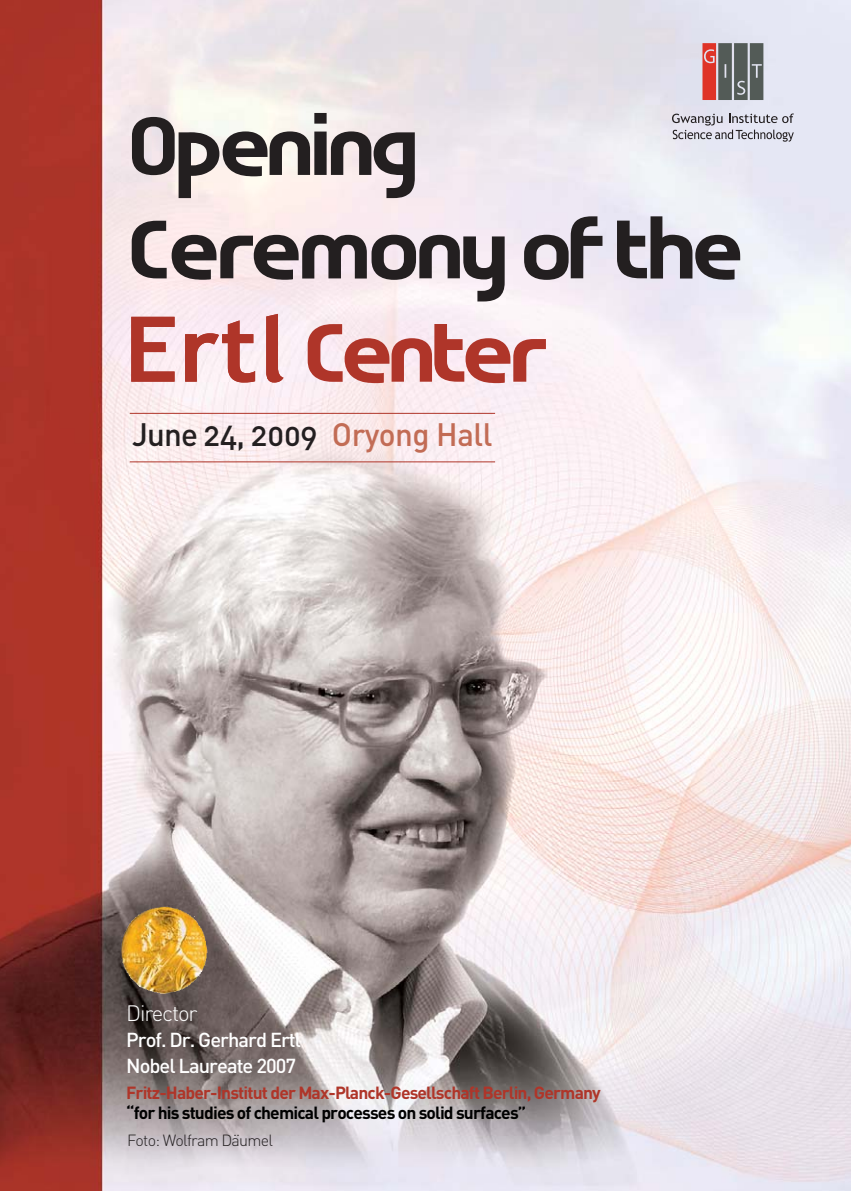
<style>
.page{position:relative;width:851px;height:1191px;background:#fff}
.page>*{position:absolute;margin:0;border:0;box-sizing:border-box;transform-origin:0 0}
.t1{font:32px "DIN Medium Alternate";letter-spacing:-.015em;color:#231f20}
.t2{font:300 22px "DIN";letter-spacing:-.045em;color:#fff}
.t3{font:500 20px/26px "DIN";letter-spacing:-.05em;color:#fff}
.t4{font:700 17.4px "DIN";letter-spacing:-.05em;color:#af3529}
.t5{font:700 17.4px "DIN";letter-spacing:-.05em;color:#000}
.t6{font:300 16px "DIN";letter-spacing:-.045em;color:#231f20}
.t7{font:300 16px "DIN";letter-spacing:-.045em;color:#231f20;scale:.95 1}
.s1{color:#c26c55}
</style>
<div class="page">
<img style="left:0;top:0;width:850px;height:1190px">
<svg style="left:702px;top:43px;width:61px;height:57px;background:#876865"></svg>
<svg style="left:672px;top:113px;width:122px;height:29px;background:#bebec8"></svg>
<svg style="left:132px;top:113px;width:283px;height:85px"></svg>
<svg style="left:132px;top:221px;width:373px;height:80px;background:#b1a6a9"></svg>
<svg style="left:524px;top:216px;width:78px;height:64px;background:#908a91"></svg>
<svg style="left:617px;top:216px;width:123px;height:64px;background:#8c8a90"></svg>
<svg style="left:308px;top:324px;width:238px;height:59px;background:#d79795"></svg>
<svg style="left:131px;top:317px;width:44px;height:64px;background:#ce807c"></svg>
<svg style="left:185px;top:320px;width:70px;height:62px"></svg>
<svg style="left:266px;top:314px;width:17px;height:68px"></svg>
<hr style="left:130px;top:413px;width:365px;height:1px;background:#af3529">
<hr style="left:130px;top:461px;width:365px;height:1px;background:#af3529">
<img style="left:120px;top:906px;width:84px;height:88px">
<h1 class="t1" style="left:132px;top:423px;width:362px">June 24, 2009 <span class="s1">Oryong Hall</span></h1>
<p class="t2" style="left:126px;top:1005px;width:73px">Director</p>
<p class="t3" style="left:126px;top:1029px;width:176px">Prof. Dr. Gerhard Ertl<br>Nobel Laureate 2007</p>
<p class="t4" style="left:126px;top:1086px;width:476px">Fritz-Haber-Institut der Max-Planck-Gesellschaft Berlin, Germany</p>
<p class="t5" style="left:126px;top:1106px;width:402px">“for his studies of chemical processes on solid surfaces”</p>
<p class="t6" style="left:127px;top:1134px;width:148px">Foto: Wolfram Daumel</p>
<p class="t7" style="left:233px;top:1124px;width:9px">..</p>
</div>
